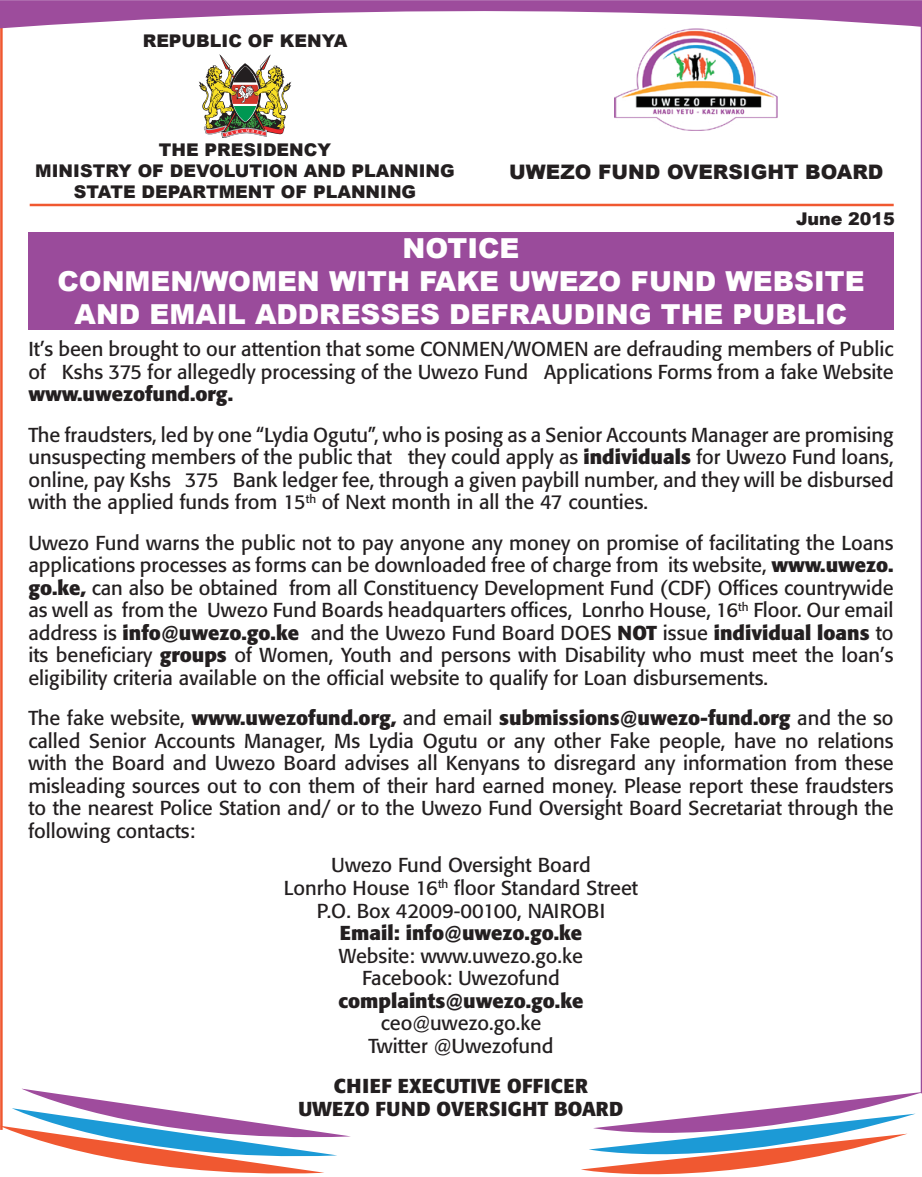
<style>
.page{position:relative;width:922px;height:1177px;background:#fff}
.page>*{position:absolute;margin:0;border:0;box-sizing:border-box;transform-origin:0 0}
.t1{font:900 27.5px/33px "Arial";color:#fff;text-align:center}
.t2{font:20px/22.5px "Formata";color:#231f20;text-align:justify}
.t3{font:700 20px "Formata";color:#231f20}
.t4{font:700 20px/22.5px "Formata";letter-spacing:.02em;color:#231f20;text-align:center}
.t5{font:900 20px "Arial";color:#231f20}
.t6{font:900 17.5px/21px "Arial";color:#231f20;text-align:center}
.s1{font-weight:700}
</style>
<div class="page">
<hr style="left:0;top:16px;width:3px;height:1113px;background:#f05830">
<div style="left:28px;top:232px;width:865px;height:98px;background:#9a4b9b"></div>
<img style="left:615px;top:28px;width:162px;height:103px">
<svg style="left:0;top:0;width:921px;height:28px"></svg>
<hr style="left:30px;top:204px;width:863px;height:2px;background:#f05830">
<svg style="left:581px;top:1092px;width:340px;height:83px"></svg>
<svg style="left:0;top:1088px;width:351px;height:86px"></svg>
<img style="left:199px;top:54px;width:92px;height:84px">
<hr style="left:920px;top:14px;width:1px;height:1079px;background:#9a4b9b">
<p class="t6" style="left:143px;top:30px;width:206px">REPUBLIC OF KENYA</p>
<p class="t6" style="left:35px;top:139px;width:421px">THE PRESIDENCY<br>MINISTRY OF DEVOLUTION AND PLANNING<br>STATE DEPARTMENT OF PLANNING</p>
<p class="t5" style="left:509px;top:157px;width:375px">UWEZO FUND OVERSIGHT BOARD</p>
<p class="t6" style="left:795px;top:208px;width:100px">June 2015</p>
<h1 class="t1" style="left:57px;top:230px;width:808px">NOTICE<br>CONMEN/WOMEN WITH FAKE UWEZO FUND WEBSITE<br>AND EMAIL ADDRESSES DEFRAUDING THE PUBLIC</h1>
<p class="t2" style="left:28px;top:338px;width:866px">It’s been brought to our attention that some CONMEN/WOMEN are defrauding members of Public of Kshs 375 for allegedly processing of the Uwezo Fund Applications Forms from a fake Website</p>
<p class="t3" style="left:28px;top:381px;width:206px">www.uwezofund.org.</p>
<p class="t2" style="left:28px;top:423px;width:866px">The fraudsters, led by one “Lydia Ogutu”, who is posing as a Senior Accounts Manager are promising unsuspecting members of the public that they could apply as <span class="s1">individuals</span> for Uwezo Fund loans, online, pay Kshs 375 Bank ledger fee, through a given paybill number, and they will be disbursed with the applied funds from 15<sup>th</sup> of Next month in all the 47 counties.</p>
<p class="t2" style="left:28px;top:531px;width:866px">Uwezo Fund warns the public not to pay anyone any money on promise of facilitating the Loans applications processes as forms can be downloaded free of charge from its website, <span class="s1">www.uwezo. go.ke,</span> can also be obtained from all Constituency Development Fund (CDF) Offices countrywide as well as from the Uwezo Fund Boards headquarters offices, Lonrho House, 16<sup>th</sup> Floor. Our email address is <span class="s1">info@uwezo.go.ke</span> and the Uwezo Fund Board DOES <span class="s1">NOT</span> issue <span class="s1">individual loans</span> to its beneficiary <span class="s1">groups</span> of Women, Youth and persons with Disability who must meet the loan’s eligibility criteria available on the official website to qualify for Loan disbursements.</p>
<p class="t2" style="left:28px;top:707px;width:866px">The fake website, <span class="s1">www.uwezofund.org,</span> and email <span class="s1">submissions@uwezo-fund.org</span> and the so called Senior Accounts Manager, Ms Lydia Ogutu or any other Fake people, have no relations with the Board and Uwezo Board advises all Kenyans to disregard any information from these misleading sources out to con them of their hard earned money. Please report these fraudsters to the nearest Police Station and/ or to the Uwezo Fund Oversight Board Secretariat through the following contacts:</p>
<p class="t2" style="left:284px;top:854px;width:356px;text-align:center">Uwezo Fund Oversight Board<br>Lonrho House 16<sup>th</sup> floor Standard Street<br>P.O. Box 42009-00100, NAIROBI</p>
<p class="t3" style="left:340px;top:920px;width:244px">Email: info@uwezo.go.ke</p>
<p class="t2" style="left:339px;top:944px;width:245px;text-align:center">Website: www.uwezo.go.ke<br>Facebook: Uwezofund</p>
<p class="t3" style="left:338px;top:987px;width:246px">complaints@uwezo.go.ke</p>
<p class="t2" style="left:368px;top:1011px;width:186px;text-align:center">ceo@uwezo.go.ke<br>Twitter @Uwezofund</p>
<p class="t4" style="left:298px;top:1074px;width:326px">CHIEF EXECUTIVE OFFICER<br>UWEZO FUND OVERSIGHT BOARD</p>
</div>
